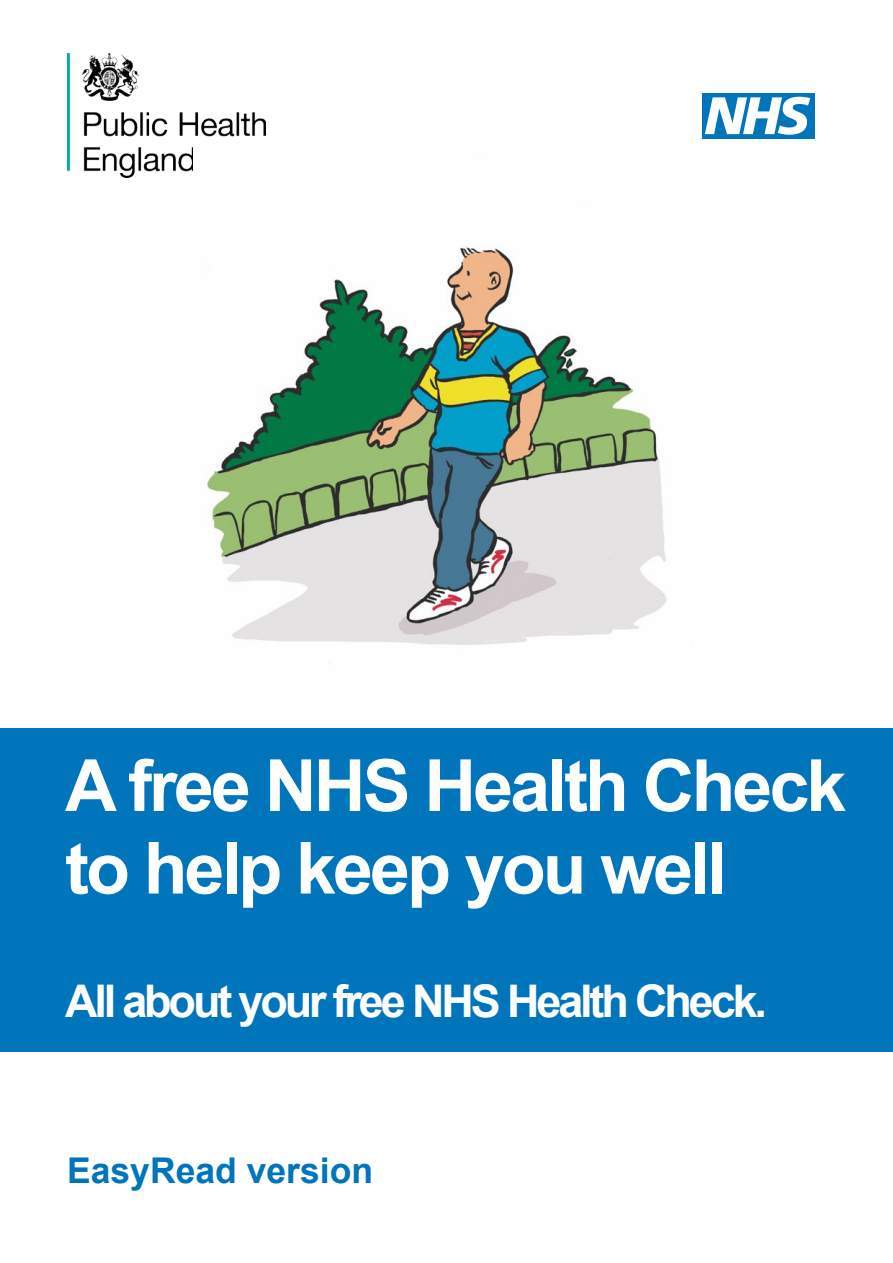
<style>
.page{position:relative;width:893px;height:1263px;background:#fff}
.page>*{position:absolute;margin:0;border:0;box-sizing:border-box;transform-origin:0 0}
.t1{font:700 72px/82.5px "Arial";letter-spacing:-.045em;color:#fefefe}
.t2{font:700 45px "Arial";letter-spacing:-.07em;color:#fefefe}
.t3{font:700 35.55px "Arial";color:#0075bc}
</style>
<div class="page">
<img style="left:67px;top:54px;width:199px;height:124px">
<div style="left:702px;top:93px;width:112px;height:46px;background:#0075bc"></div>
<svg style="left:705px;top:97px;width:105px;height:38px"></svg>
<img style="left:193px;top:147px;width:500px;height:517px">
<div style="left:0;top:728px;width:893px;height:324px;background:#0075bc"></div>
<p class="t1" style="left:65px;top:751px;width:783px">A free NHS Health Check to help keep you well</p>
<p class="t2" style="left:65px;top:984px;width:703px">All about your free NHS Health Check.</p>
<p class="t3" style="left:67px;top:1157px;width:308px">EasyRead version</p>
</div>
